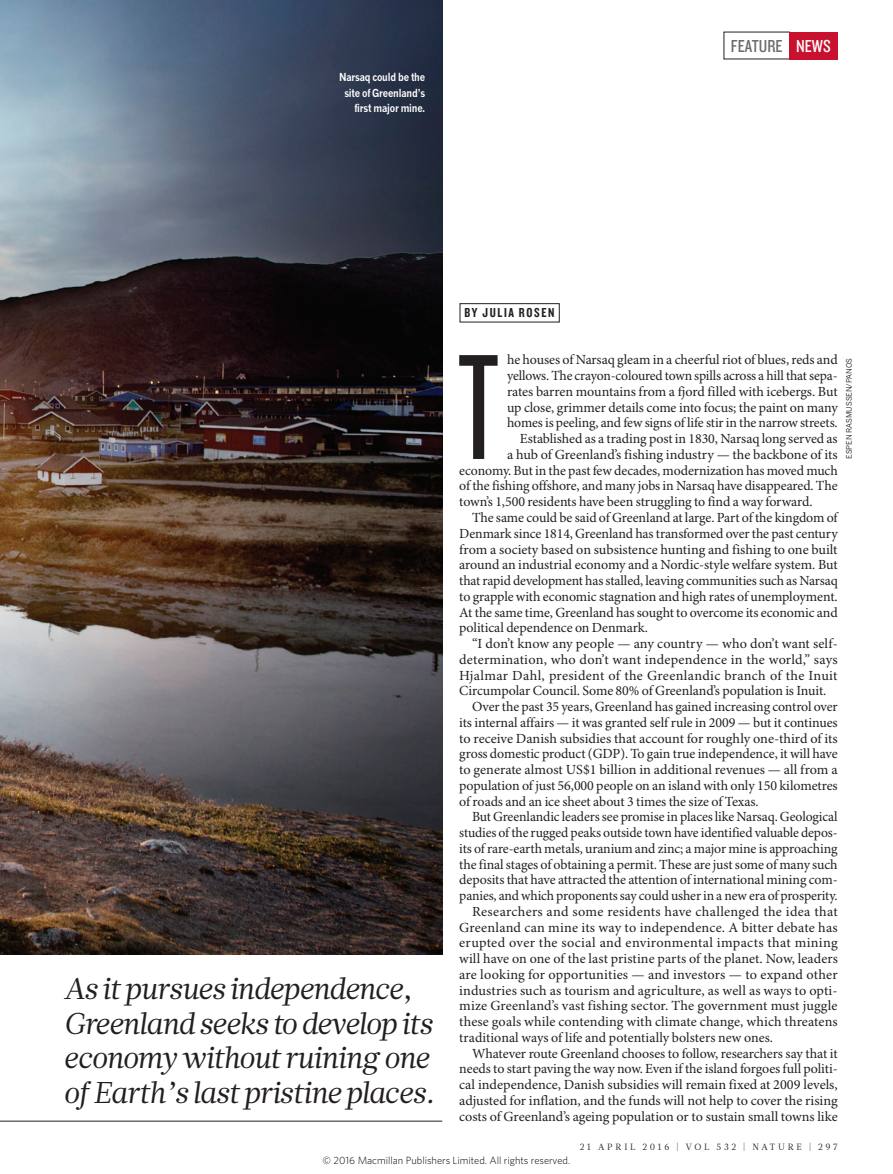
<style>
.page{position:relative;width:893px;height:1174px;background:#fff}
.page>*{position:absolute;margin:0;border:0;box-sizing:border-box;transform-origin:0 0}
.BODY_DROP_CAP{font:155.85px "Knockout 27 Junior Bantamwt";color:#231f20}
.INTRO{font:italic 30px/34.5px "Glosa Math";letter-spacing:-.01em;color:#231f20}
.t1{font:18px "Knockout 29 Junior Ltweight";color:#6c6d70}
.t2{font:18px "Knockout 29 Junior Ltweight";color:#fff}
.BODY_INDENT{font:13.95px/15.8px "Minion Pro";letter-spacing:-.005em;color:#231f20;text-align:justify}
.BODY_DROP_CAP-2{font:13.95px/15.8px "Minion Pro";letter-spacing:-.01em;color:#231f20;text-align:justify}
.AUTHOR_BYLINE{font:13.5px "Knockout 49 Liteweight";letter-spacing:.12em;color:#231f20}
.PIC_CAPTION{font:700 10.8px/15.8px "News Gothic MTOT";letter-spacing:-.02em;color:#fff;text-align:right;scale:.88 1}
.t3{font:300 10.5px "Whitney";color:#000}
.t4{font:9px "Glosa Math";letter-spacing:.3em;color:#231f20}
.PIC_CREDIT{font:7.5px "News Gothic MTOT";color:#231f20}
</style>
<div class="page">
<img style="left:0;top:0;width:442px;height:954px">
<div style="left:460px;top:303px;width:100px;height:19px;border:1px solid #231f20"></div>
<hr style="left:0;top:1120px;width:442px;height:1px;background:#231f20">
<div style="left:789px;top:32px;width:49px;height:27px;background:#c7112f"></div>
<p class="PIC_CAPTION" style="left:339px;top:69px;width:99px">Narsaq could be the site of Greenland’s first major mine.</p>
<p class="t1" style="left:731px;top:34px;width:53px">FEATURE</p>
<p class="t2" style="left:796px;top:34px;width:36px">NEWS</p>
<p class="INTRO" style="left:64px;top:972px;width:373px">As it pursues independence,<br>Greenland seeks to develop its economy without ruining one of Earth’s last pristine places.</p>
<p class="AUTHOR_BYLINE" style="left:465px;top:304px;width:92px">BY JULIA ROSEN</p>
<p class="BODY_DROP_CAP" style="left:457px;top:316px;width:43px">T</p>
<p class="BODY_DROP_CAP-2" style="left:507px;top:353px;width:332px">he houses of Narsaq gleam in a cheerful riot of blues, reds and yellows. The crayon-coloured town spills across a hill that sepa&shy;rates barren mountains from a fjord filled with icebergs. But up close, grimmer details come into focus; the paint on many homes is peeling, and few signs of life stir in the narrow streets.</p>
<p class="PIC_CREDIT" style="left:845px;top:458px;width:102px;rotate:-90deg">ESPEN RASMUSSEN/PANOS</p>
<p class="BODY_INDENT" style="left:520px;top:431px;width:319px">Established as a trading post in 1830, Narsaq long served as</p>
<p class="BODY_INDENT" style="left:507px;top:447px;width:332px">a hub of Greenland’s fishing industry — the backbone of its</p>
<p class="BODY_INDENT" style="left:459px;top:463px;width:380px">economy. But in the past few decades, modernization has moved much</p>
<p class="BODY_INDENT" style="left:459px;top:479px;width:380px">of the fishing offshore, and many jobs in Narsaq have disappeared. The</p>
<p class="BODY_INDENT" style="left:459px;top:494px;width:355px">town’s 1,500 residents have been struggling to find a way forward.</p>
<p class="BODY_INDENT" style="left:459px;top:510px;width:380px;text-indent:13px">The same could be said of Greenland at large. Part of the kingdom of Denmark since 1814, Greenland has transformed over the past century from a society based on subsistence hunting and fishing to one built around an industrial economy and a Nordic-style welfare system. But that rapid development has stalled, leaving communities such as Narsaq to grapple with economic stagnation and high rates of unemployment.<br>At the same time, Greenland has sought to overcome its economic and political dependence on Denmark.</p>
<p class="BODY_INDENT" style="left:459px;top:636px;width:380px;text-indent:13px">“I don’t know any people — any country — who don’t want self&shy;determination, who don’t want independence in the world,” says Hjalmar Dahl, president of the Greenlandic branch of the Inuit Circumpolar Council. Some 80% of Greenland’s population is Inuit.</p>
<p class="BODY_INDENT" style="left:459px;top:699px;width:380px;text-indent:13px">Over the past 35 years, Greenland has gained increasing control over its internal affairs — it was granted self rule in 2009 — but it continues to receive Danish subsidies that account for roughly one-third of its gross domestic product (GDP). To gain true independence, it will have to generate almost US$1 billion in additional revenues — all from a population of just 56,000 people on an island with only 150 kilometres of roads and an ice sheet about 3 times the size of Texas.</p>
<p class="BODY_INDENT" style="left:459px;top:809px;width:380px;text-indent:13px">But Greenlandic leaders see promise in places like Narsaq. Geological studies of the rugged peaks outside town have identified valuable depos&shy;its of rare-earth metals, uranium and zinc; a major mine is approaching the final stages of obtaining a permit. These are just some of many such deposits that have attracted the attention of international mining com&shy;panies, and which proponents say could usher in a new era of prosperity.</p>
<p class="BODY_INDENT" style="left:459px;top:904px;width:380px;text-indent:13px">Researchers and some residents have challenged the idea that Greenland can mine its way to independence. A bitter debate has erupted over the social and environmental impacts that mining will have on one of the last pristine parts of the planet. Now, leaders are looking for opportunities — and investors — to expand other industries such as tourism and agriculture, as well as ways to opti&shy;mize Greenland’s vast fishing sector. The government must juggle these goals while contending with climate change, which threatens traditional ways of life and potentially bolsters new ones.</p>
<p class="BODY_INDENT" style="left:459px;top:1046px;width:380px;text-indent:13px">Whatever route Greenland chooses to follow, researchers say that it needs to start paving the way now. Even if the island forgoes full politi&shy;cal independence, Danish subsidies will remain fixed at 2009 levels, adjusted for inflation, and the funds will not help to cover the rising costs of Greenland’s ageing population or to sustain small towns like</p>
<p class="t4" style="left:580px;top:1141px;width:259px">21 APRIL 2016 | VOL 532 | NATURE | 297</p>
<p class="t3" style="left:323px;top:1153px;width:249px">© 2016 Macmillan Publishers Limited. All rights reserved.</p>
</div>
